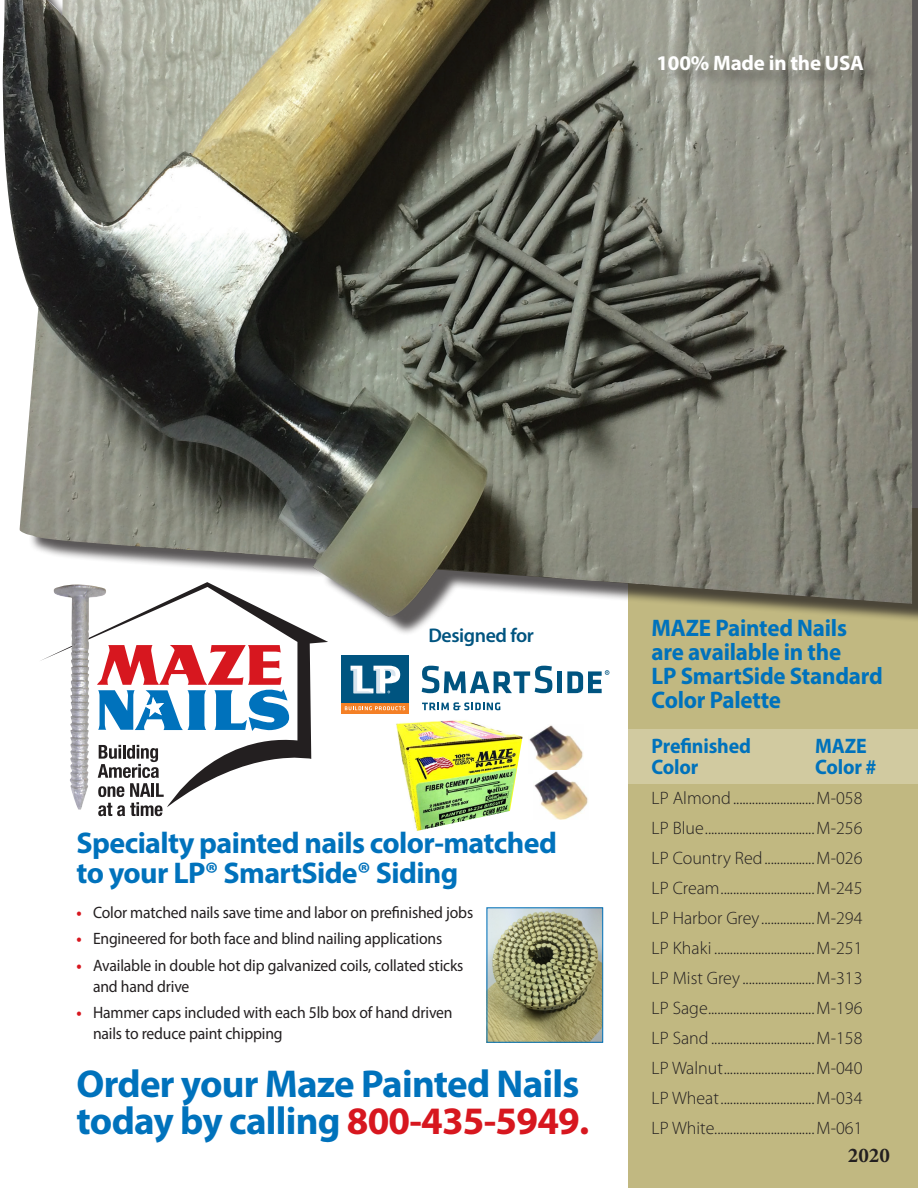
<style>
.page{position:relative;width:918px;height:1188px;background:#fff}
.page>*{position:absolute;margin:0;border:0;box-sizing:border-box;transform-origin:0 0}
.t1{font:700 39px/37.5px "Myriad Pro";letter-spacing:-.02em;color:#0072bc}
.t2{font:700 30px/30px "Myriad Pro";letter-spacing:-.02em;color:#0072bc}
.t3{font:700 24px/24px "Myriad Pro";letter-spacing:-.01em;color:#0072bc;scale:.96 1}
.t4{font:700 21px "Myriad Pro";letter-spacing:-.01em;color:#0072bc;scale:.95 1}
.t5{font:700 21px "Myriad Pro";letter-spacing:-.01em;color:#fff}
.t6{font:700 21px "Minion Pro";color:#231f20}
.t7{font:600 19.8px "Myriad Pro";letter-spacing:-.02em;color:#005480}
.t8{font:300 18px "Myriad Pro";color:#231f20}
.t9{font:16.5px/21px "Myriad Pro";letter-spacing:-.01em;color:#231f20;scale:.95 1}
.s1{font-weight:700;color:#d7171f}
.s2{color:#d7171f}
</style>
<div class="page">
<div style="left:629px;top:509px;width:289px;height:679px;background:#c1b881"></div>
<svg style="left:98px;top:807px;width:65px;height:9px"></svg>
<svg style="left:40px;top:637px;width:288px;height:170px"></svg>
<img style="left:54px;top:637px;width:44px;height:173px">
<div style="left:341px;top:703px;width:68px;height:11px;background:#f48026"></div>
<svg style="left:345px;top:706px;width:60px;height:4px"></svg>
<div style="left:341px;top:655px;width:68px;height:48px;background:#005480"></div>
<svg style="left:351px;top:666px;width:49px;height:27px"></svg>
<svg style="left:422px;top:666px;width:130px;height:27px"></svg>
<div style="left:557px;top:671px;width:5px;height:22px;background:#005480"></div>
<svg style="left:567px;top:670px;width:42px;height:23px"></svg>
<svg style="left:422px;top:702px;width:78px;height:8px"></svg>
<img style="left:489px;top:910px;width:112px;height:131px">
<div style="left:487px;top:908px;width:116px;height:135px;border:1px solid #0072bc"></div>
<div style="left:629px;top:729px;width:289px;height:55px;background:#d1caa0"></div>
<div style="left:11px;top:0;width:907px;height:637px;background:#231f20;opacity:.75"></div>
<img style="left:2px;top:0;width:910px;height:617px">
<div style="left:661px;top:58px;width:221px;height:30px;background:#231f20;opacity:.37"></div>
<img style="left:396px;top:720px;width:127px;height:111px">
<img style="left:529px;top:725px;width:54px;height:45px">
<img style="left:534px;top:771px;width:54px;height:49px">
<p class="t5" style="left:656px;top:49px;width:209px">100% Made in the USA</p>
<p class="t7" style="left:428px;top:623px;width:107px">Designed for</p>
<p class="t2" style="left:76px;top:826px;width:482px">Specialty painted nails color-matched to your LP® SmartSide® Siding</p>
<p class="t9" style="left:76px;top:902px;width:419px"><span class="s1">•</span> Color matched nails save time and labor on prefinished jobs</p>
<p class="t9" style="left:76px;top:928px;width:387px"><span class="s1">•</span> Engineered for both face and blind nailing applications</p>
<p class="t9" style="left:93px;top:955px;width:391px;text-indent:-16px"><span class="s1">•</span> Available in double hot dip galvanized coils, collated sticks and hand drive</p>
<p class="t9" style="left:93px;top:1002px;width:380px;text-indent:-16px"><span class="s1">•</span> Hammer caps included with each 5lb box of hand driven nails to reduce paint chipping</p>
<p class="t1" style="left:76px;top:1064px;width:514px">Order your Maze Painted Nails today by calling <span class="s2">800-435-5949.</span></p>
<p class="t3" style="left:652px;top:615px;width:242px">MAZE Painted Nails are available in the<br>LP SmartSide Standard<br>Color Palette</p>
<p class="t4" style="left:652px;top:732px;width:106px">Prefinished</p>
<p class="t4" style="left:815px;top:732px;width:56px">MAZE</p>
<p class="t4" style="left:652px;top:753px;width:51px">Color</p>
<p class="t4" style="left:815px;top:753px;width:66px">Color #</p>
<p class="t8" style="left:652px;top:787px;width:212px">LP Almond..........................M-058</p>
<p class="t8" style="left:652px;top:817px;width:212px">LP Blue...................................M-256</p>
<p class="t8" style="left:652px;top:847px;width:212px">LP Country Red................M-026</p>
<p class="t8" style="left:652px;top:877px;width:212px">LP Cream..............................M-245</p>
<p class="t8" style="left:652px;top:907px;width:212px">LP Harbor Grey.................M-294</p>
<p class="t8" style="left:652px;top:937px;width:212px">LP Khaki ................................M-251</p>
<p class="t8" style="left:652px;top:967px;width:212px">LP Mist Grey .......................M-313</p>
<p class="t8" style="left:652px;top:997px;width:212px">LP Sage..................................M-196</p>
<p class="t8" style="left:652px;top:1027px;width:212px">LP Sand .................................M-158</p>
<p class="t8" style="left:652px;top:1057px;width:212px">LP Walnut.............................M-040</p>
<p class="t8" style="left:652px;top:1087px;width:212px">LP Wheat..............................M-034</p>
<p class="t8" style="left:652px;top:1117px;width:212px">LP White................................M-061</p>
<p class="t6" style="left:848px;top:1140px;width:43px">2020</p>
</div>
